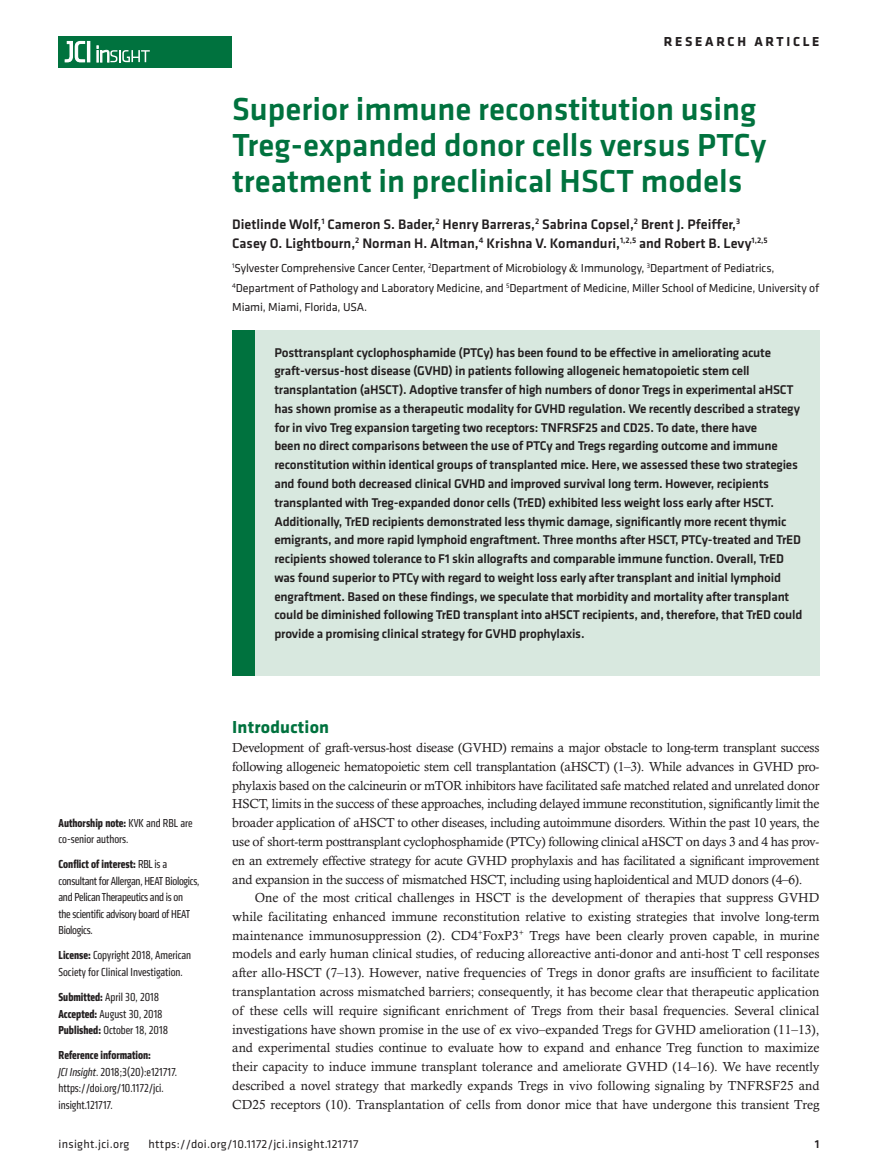
<style>
.page{position:relative;width:878px;height:1175px;background:#fff}
.page>*{position:absolute;margin:0;border:0;box-sizing:border-box;transform-origin:0 0}
.t1{font:500 33px/36px "Klavika Basic";color:#00723e}
.t2{font:700 18px "Klavika";letter-spacing:.01em;color:#00723e}
.t3{font:500 14.25px/19.5px "Klavika Basic";color:#231f20}
.t4{font:700 13.5px "Klavika Basic";letter-spacing:.2em;color:#231f20}
.t5{font:13.2px/18.8px "Calisto MT Std";letter-spacing:-.02em;color:#231f20;text-align:justify}
.t6{font:500 13.2px/18.8px "Klavika Basic";letter-spacing:-.015em;color:#231f20}
.t7{font:condensed 12px/16.5px "Klavika";color:#231f20}
.t8{font:12px/19.5px "Klavika";letter-spacing:-.01em;color:#231f20}
.t9{font:condensed 12px/16.5px "Klavika";letter-spacing:-.02em;color:#231f20}
.t10{font:12px "Klavika Basic";letter-spacing:.025em;color:#231f20}
.t11{font:500 12px "Klavika Basic";color:#231f20}
.s1{font-family:"Times New Roman"}
.s2{font-weight:700}
.s3{font-style:italic}
</style>
<div class="page">
<div style="left:59px;top:36px;width:173px;height:31px;background:#00723e"></div>
<hr style="left:87px;top:41px;width:3px;height:21px;background:#fff">
<svg style="left:64px;top:41px;width:21px;height:22px"></svg>
<svg style="left:97px;top:46px;width:53px;height:16px"></svg>
<div style="left:232px;top:330px;width:587px;height:345px;background:#d8e8df"></div>
<div style="left:232px;top:330px;width:22px;height:345px;background:#00723e"></div>
<p class="t4" style="left:663px;top:32px;width:157px">RESEARCH ARTICLE</p>
<h1 class="t1" style="left:232px;top:91px;width:535px">Superior immune reconstitution using<br>Treg-expanded donor cells versus PTCy treatment in preclinical HSCT models</h1>
<p class="t3" style="left:232px;top:214px;width:537px">Dietlinde Wolf,<sup>1</sup> Cameron S. Bader,<sup>2</sup> Henry Barreras,<sup>2</sup> Sabrina Copsel,<sup>2</sup> Brent J. Pfeiffer,<sup>3<br></sup>Casey O. Lightbourn,<sup>2</sup> Norman H. Altman,<sup>4</sup> Krishna V. Komanduri,<sup>1,2,5</sup> and Robert B. Levy<sup>1,2,5</sup></p>
<p class="t8" style="left:232px;top:258px;width:588px"><sup>1</sup>Sylvester Comprehensive Cancer Center, <sup>2</sup>Department of Microbiology <span class="s1">&amp;</span> Immunology, <sup>3</sup>Department of Pediatrics,<br><sup>4</sup>Department of Pathology and Laboratory Medicine, and <sup>5</sup>Department of Medicine, Miller School of Medicine, University of<br>Miami, Miami, Florida, USA.</p>
<p class="t7" style="left:59px;top:814px;width:135px"><span class="s2">Authorship note:</span> KVK and RBL are co-senior authors.</p>
<p class="t9" style="left:59px;top:856px;width:142px"><span class="s2">Conflict of interest:</span> RBL is a consultant for Allergan, HEAT Biologics, and Pelican Therapeutics and is on<br>the scientific advisory board of HEAT<br>Biologics.</p>
<p class="t7" style="left:59px;top:947px;width:134px"><span class="s2">License:</span> Copyright 2018, American<br>Society for Clinical Investigation.</p>
<p class="t7" style="left:59px;top:988px;width:111px"><span class="s2">Submitted:</span> April 30, 2018<br><span class="s2">Accepted:</span> August 30, 2018<br><span class="s2">Published:</span> October 18, 2018</p>
<p class="t7" style="left:59px;top:1046px;width:120px"><span class="s2">Reference information:<br></span><span class="s3">JCI Insight</span>. 2018;3(20):e121717. https://doi.org/10.1172/jci. insight.121717.</p>
<p class="t6" style="left:274px;top:342px;width:529px">Posttransplant cyclophosphamide (PTCy) has been found to be effective in ameliorating acute graft-versus-host disease (GVHD) in patients following allogeneic hematopoietic stem cell transplantation (aHSCT). Adoptive transfer of high numbers of donor Tregs in experimental aHSCT has shown promise as a therapeutic modality for GVHD regulation. We recently described a strategy for in vivo Treg expansion targeting two receptors: TNFRSF25 and CD25. To date, there have<br>been no direct comparisons between the use of PTCy and Tregs regarding outcome and immune reconstitution within identical groups of transplanted mice. Here, we assessed these two strategies and found both decreased clinical GVHD and improved survival long term. However, recipients transplanted with Treg-expanded donor cells (TrED) exhibited less weight loss early after HSCT.<br>Additionally, TrED recipients demonstrated less thymic damage, significantly more recent thymic emigrants, and more rapid lymphoid engraftment. Three months after HSCT, PTCy-treated and TrED recipients showed tolerance to F1 skin allografts and comparable immune function. Overall, TrED was found superior to PTCy with regard to weight loss early after transplant and initial lymphoid engraftment. Based on these findings, we speculate that morbidity and mortality after transplant could be diminished following TrED transplant into aHSCT recipients, and, therefore, that TrED could provide a promising clinical strategy for GVHD prophylaxis.</p>
<h2 class="t2" style="left:232px;top:714px;width:98px">Introduction</h2>
<p class="t5" style="left:232px;top:738px;width:588px">Development of graft-versus-host disease (GVHD) remains a major obstacle to long-term transplant success following allogeneic hematopoietic stem cell transplantation (aHSCT) (1–3). While advances in GVHD pro&shy;phylaxis based on the calcineurin or mTOR inhibitors have facilitated safe matched related and unrelated donor HSCT, limits in the success of these approaches, including delayed immune reconstitution, significantly limit the broader application of aHSCT to other diseases, including autoimmune disorders. Within the past 10 years, the use of short-term posttransplant cyclophosphamide (PTCy) following clinical aHSCT on days 3 and 4 has prov&shy;en an extremely effective strategy for acute GVHD prophylaxis and has facilitated a significant improvement and expansion in the success of mismatched HSCT, including using haploidentical and MUD donors (4–6).</p>
<p class="t5" style="left:232px;top:888px;width:588px;text-indent:22px">One of the most critical challenges in HSCT is the development of therapies that suppress GVHD while facilitating enhanced immune reconstitution relative to existing strategies that involve long-term maintenance immunosuppression (2). CD4<sup>+</sup>FoxP3<sup>+</sup> Tregs have been clearly proven capable, in murine models and early human clinical studies, of reducing alloreactive anti-donor and anti-host T cell responses after allo-HSCT (7–13). However, native frequencies of Tregs in donor grafts are insufficient to facilitate transplantation across mismatched barriers; consequently, it has become clear that therapeutic application of these cells will require significant enrichment of Tregs from their basal frequencies. Several clinical investigations have shown promise in the use of ex vivo–expanded Tregs for GVHD amelioration (11–13), and experimental studies continue to evaluate how to expand and enhance Treg function to maximize their capacity to induce immune transplant tolerance and ameliorate GVHD (14–16). We have recently described a novel strategy that markedly expands Tregs in vivo following signaling by TNFRSF25 and CD25 receptors (10). Transplantation of cells from donor mice that have undergone this transient Treg</p>
<p class="t10" style="left:58px;top:1135px;width:72px">insight.jci.org</p>
<p class="t10" style="left:148px;top:1135px;width:211px">https://doi.org/10.1172/jci.insight.121717</p>
<p class="t11" style="left:814px;top:1135px;width:6px">1</p>
</div>
